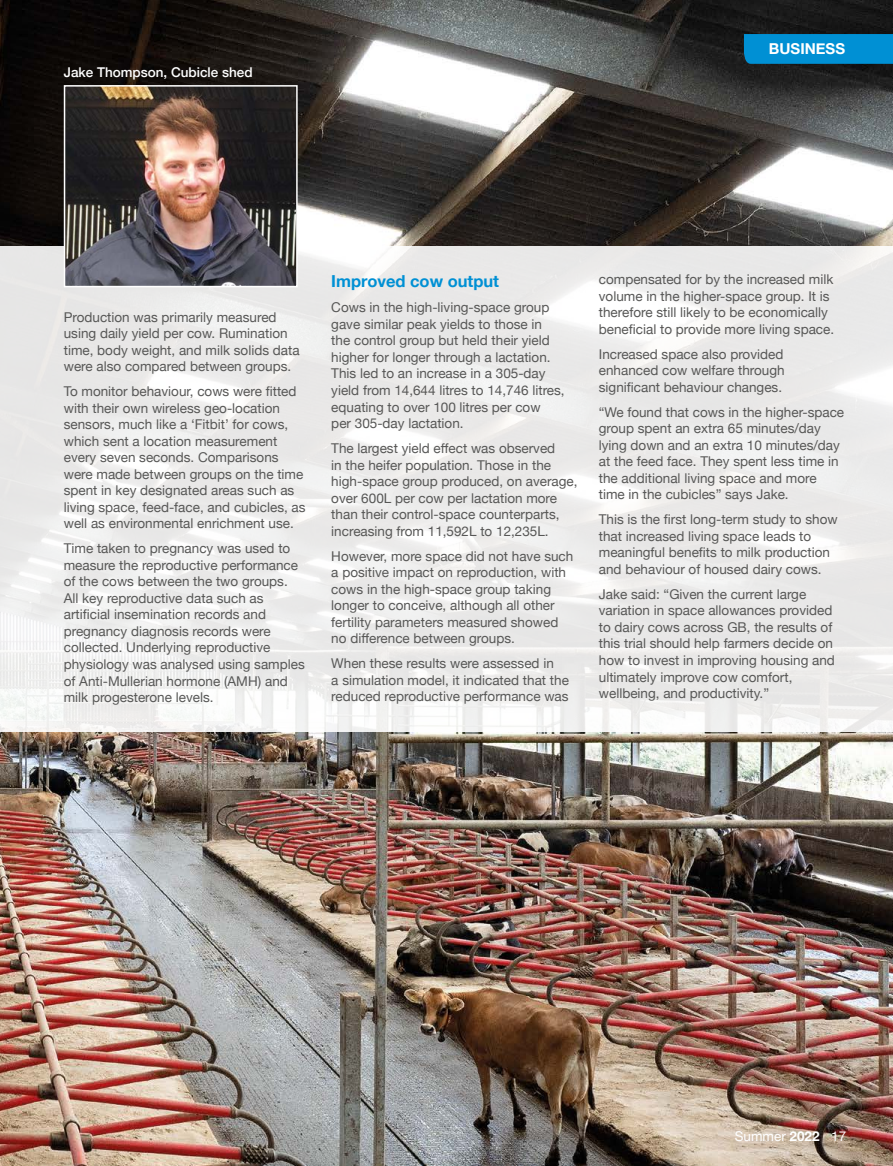
<style>
.page{position:relative;width:893px;height:1166px;background:#fff}
.page>*{position:absolute;margin:0;border:0;box-sizing:border-box;transform-origin:0 0}
.ARTICLE_HEADING_1{font:700 16.5px "Helvetica Neue";color:#0090d4}
.ARTICLE_CATEGORY{font:700 15px "Helvetica Neue";color:#fff}
.MAIN_BODY{font:13.5px/16.5px "Helvetica Neue";color:#575756}
.MAIN_CAPTION_2019{font:500 13.5px "Helvetica Neue";color:#fff}
.FOOTER_DATE{font:13.5px "Helvetica Neue";color:#fff}
.s1{font-weight:700}
</style>
<div class="page">
<img style="left:0;top:0;width:893px;height:1165px">
<div style="left:744px;top:34px;width:149px;height:30px;background:#0090d4"></div>
<svg style="left:0;top:247px;width:893px;height:484px;fill:#ebeae9"></svg>
<img style="left:67px;top:88px;width:228px;height:196px">
<div style="left:64px;top:85px;width:234px;height:202px;border:2px solid #fff"></div>
<p class="MAIN_CAPTION_2019" style="left:64px;top:61px;width:190px">Jake Thompson, Cubicle shed</p>
<p class="ARTICLE_CATEGORY" style="left:769px;top:37px;width:78px">BUSINESS</p>
<p class="MAIN_BODY" style="left:64px;top:309px;width:237px">Production was primarily measured using daily yield per cow. Rumination time, body weight, and milk solids data were also compared between groups.</p>
<p class="MAIN_BODY" style="left:64px;top:384px;width:243px">To monitor behaviour, cows were fitted with their own wireless geo-location sensors, much like a ‘Fitbit’ for cows, which sent a location measurement every seven seconds. Comparisons were made between groups on the time spent in key designated areas such as living space, feed-face, and cubicles, as well as environmental enrichment use.</p>
<p class="MAIN_BODY" style="left:64px;top:541px;width:243px">Time taken to pregnancy was used to measure the reproductive performance of the cows between the two groups.<br>All key reproductive data such as artificial insemination records and pregnancy diagnosis records were collected. Underlying reproductive physiology was analysed using samples of Anti-Mullerian hormone (AMH) and milk progesterone levels.</p>
<p class="ARTICLE_HEADING_1" style="left:331px;top:268px;width:169px">Improved cow output</p>
<p class="MAIN_BODY" style="left:331px;top:300px;width:235px">Cows in the high-living-space group gave similar peak yields to those in<br>the control group but held their yield higher for longer through a lactation.<br>This led to an increase in a 305-day yield from 14,644 litres to 14,746 litres, equating to over 100 litres per cow<br>per 305-day lactation.</p>
<p class="MAIN_BODY" style="left:331px;top:440px;width:248px">The largest yield effect was observed<br>in the heifer population. Those in the high-space group produced, on average, over 600L per cow per lactation more than their control-space counterparts, increasing from 11,592L to 12,235L.</p>
<p class="MAIN_BODY" style="left:331px;top:548px;width:244px">However, more space did not have such a positive impact on reproduction, with cows in the high-space group taking longer to conceive, although all other fertility parameters measured showed no difference between groups.</p>
<p class="MAIN_BODY" style="left:331px;top:655px;width:239px">When these results were assessed in<br>a simulation model, it indicated that the reduced reproductive performance was</p>
<p class="MAIN_BODY" style="left:599px;top:272px;width:237px">compensated for by the increased milk volume in the higher-space group. It is therefore still likely to be economically beneficial to provide more living space.</p>
<p class="MAIN_BODY" style="left:599px;top:346px;width:187px;text-align:justify">Increased space also provided enhanced cow welfare through significant behaviour changes.</p>
<p class="MAIN_BODY" style="left:599px;top:404px;width:247px">“We found that cows in the higher-space group spent an extra 65 minutes/day lying down and an extra 10 minutes/day at the feed face. They spent less time in the additional living space and more time in the cubicles” says Jake.</p>
<p class="MAIN_BODY" style="left:599px;top:512px;width:240px">This is the first long-term study to show that increased living space leads to meaningful benefits to milk production and behaviour of housed dairy cows.</p>
<p class="MAIN_BODY" style="left:599px;top:586px;width:238px">Jake said: “Given the current large variation in space allowances provided to dairy cows across GB, the results of this trial should help farmers decide on how to invest in improving housing and ultimately improve cow comfort, wellbeing, and productivity.”</p>
<p class="FOOTER_DATE" style="left:735px;top:1125px;width:86px">Summer <span class="s1">2022</span></p>
<p class="FOOTER_DATE" style="left:831px;top:1125px;width:17px">17</p>
</div>
